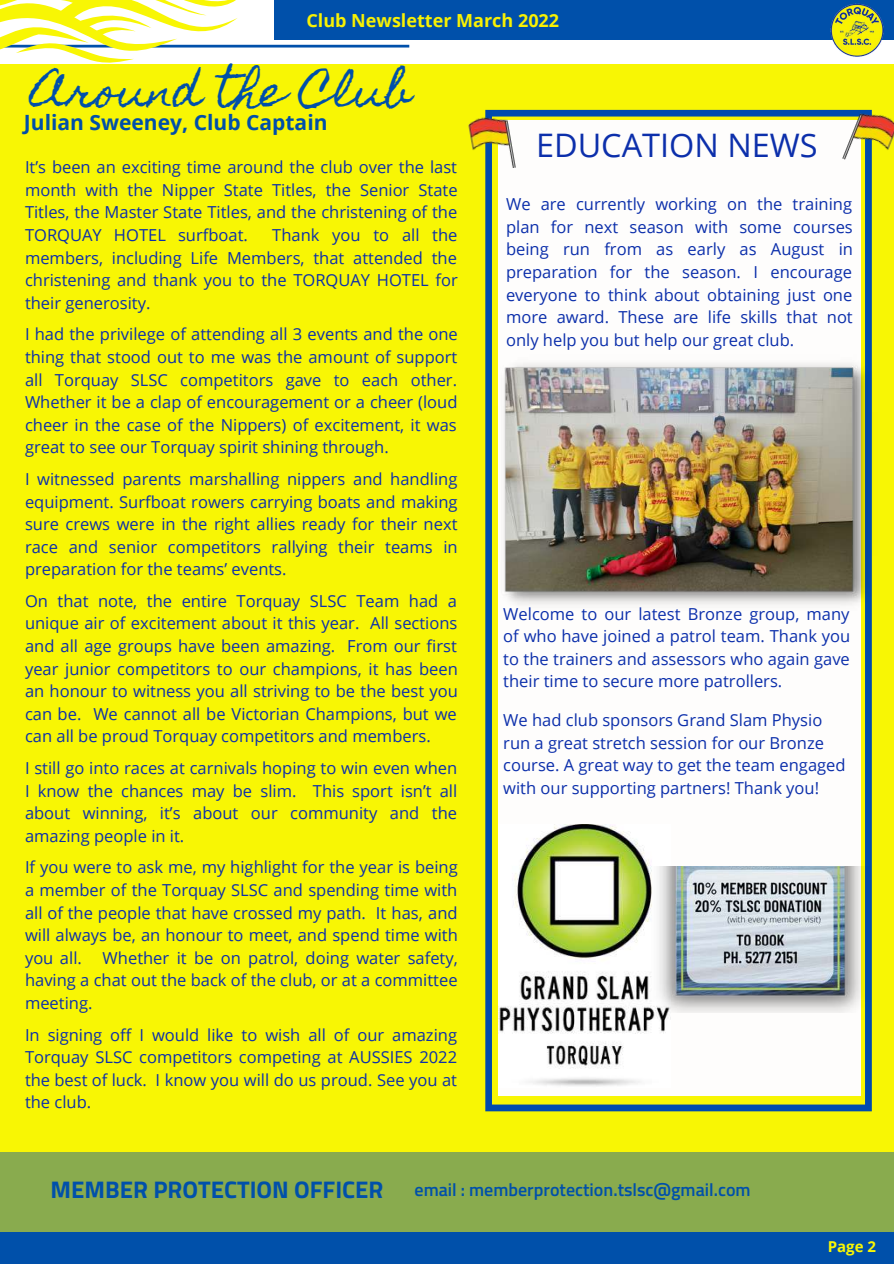
<style>
.page{position:relative;width:894px;height:1264px;background:#fff}
.page>*{position:absolute;margin:0;border:0;box-sizing:border-box;transform-origin:0 0}
.t1{font:42px "Homemade Apple";color:#004faa}
.t2{font:32.4px "Open Sans";color:#0c2fab}
.t3{font:700 24px "Titillium Web";color:#0050aa}
.t4{font:700 21px "Open Sans";color:#004faa}
.t5{font:600 18px "Titillium Web";color:#0050aa}
.t6{font:700 18px "Open Sans";color:#f8f103}
.t7{font:16.5px/22.5px "Open Sans";color:#0c2fab;text-align:justify}
.t8{font:700 15px "Open Sans";color:#f8f604}
</style>
<div class="page">
<div style="left:0;top:64px;width:893px;height:1168px;background:#f8f604"></div>
<div style="left:0;top:1151px;width:893px;height:112px;background:#89ab4e"></div>
<div style="left:0;top:1231px;width:893px;height:32px;background:#0050aa"></div>
<svg style="left:0;top:0;width:409px;height:63px"></svg>
<div style="left:275px;top:0;width:618px;height:39px;background:#0050aa"></div>
<img style="left:829px;top:3px;width:55px;height:54px">
<svg style="left:485px;top:110px;width:386px;height:1001px"></svg>
<div style="left:498px;top:120px;width:363px;height:975px;background:#fefdfc"></div>
<img style="left:494px;top:354px;width:378px;height:259px">
<img style="left:468px;top:110px;width:60px;height:66px">
<img style="left:829px;top:109px;width:64px;height:67px">
<img style="left:498px;top:824px;width:170px;height:262px">
<img style="left:648px;top:866px;width:223px;height:146px">
<p class="t6" style="left:306px;top:7px;width:254px">Club Newsletter March 2022</p>
<h1 class="t1" style="left:32px;top:67px;width:381px">Around the Club</h1>
<p class="t4" style="left:24px;top:108px;width:305px">Julian Sweeney, Club Captain</p>
<p class="t7" style="left:25px;top:156px;width:434px">It’s been an exciting time around the club over the last month with the Nipper State Titles, the Senior State Titles, the Master State Titles, and the christening of the TORQUAY HOTEL surfboat.</p>
<h2 class="t2" style="left:536px;top:122px;width:283px">EDUCATION NEWS</h2>
<p class="t7" style="left:506px;top:193px;width:348px">We are currently working on the training plan for next season with some courses being run from as early as August in preparation for the season. I encourage everyone to think about obtaining just one more award. These are life skills that not only help you but help our great club.</p>
<p class="t7" style="left:25px;top:223px;width:434px;text-indent:247px">Thank you to all the members, including Life Members, that attended the christening and thank you to the TORQUAY HOTEL for their generosity.</p>
<p class="t7" style="left:25px;top:323px;width:434px">I had the privilege of attending all 3 events and the one thing that stood out to me was the amount of support all Torquay SLSC competitors gave to each other.<br>Whether it be a clap of encouragement or a cheer (loud cheer in the case of the Nippers) of excitement, it was great to see our Torquay spirit shining through.</p>
<p class="t7" style="left:25px;top:467px;width:434px">I witnessed parents marshalling nippers and handling equipment. Surfboat rowers carrying boats and making sure crews were in the right allies ready for their next race and senior competitors rallying their teams in preparation for the teams’ events.</p>
<p class="t7" style="left:25px;top:589px;width:434px">On that note, the entire Torquay SLSC Team had a unique air of excitement about it this year. All sections and all age groups have been amazing. From our first year junior competitors to our champions, it has been an honour to witness you all striving to be the best you can be. We cannot all be Victorian Champions, but we can all be proud Torquay competitors and members.</p>
<p class="t7" style="left:25px;top:756px;width:433px">I still go into races at carnivals hoping to win even when I know the chances may be slim. This sport isn’t all about winning, it’s about our community and the amazing people in it.</p>
<p class="t7" style="left:25px;top:855px;width:434px">If you were to ask me, my highlight for the year is being a member of the Torquay SLSC and spending time with all of the people that have crossed my path. It has, and will always be, an honour to meet, and spend time with you all.</p>
<p class="t7" style="left:503px;top:602px;width:348px">Welcome to our latest Bronze group, many of who have joined a patrol team. Thank you to the trainers and assessors who again gave their time to secure more patrollers.</p>
<p class="t7" style="left:503px;top:708px;width:344px;text-align:left">We had club sponsors Grand Slam Physio run a great stretch session for our Bronze course. A great way to get the team engaged with our supporting partners! Thank you!</p>
<p class="t7" style="left:25px;top:945px;width:434px;text-indent:78px">Whether it be on patrol, doing water safety, having a chat out the back of the club, or at a committee meeting.</p>
<p class="t7" style="left:25px;top:1022px;width:433px">In signing off I would like to wish all of our amazing Torquay SLSC competitors competing at AUSSIES 2022 the best of luck. I know you will do us proud. See you at the club.</p>
<h3 class="t3" style="left:51px;top:1170px;width:334px">MEMBER PROTECTION OFFICER</h3>
<p class="t5" style="left:414px;top:1175px;width:337px">email : memberprotection.tslsc@gmail.com</p>
<p class="t8" style="left:827px;top:1236px;width:50px">Page 2</p>
</div>
